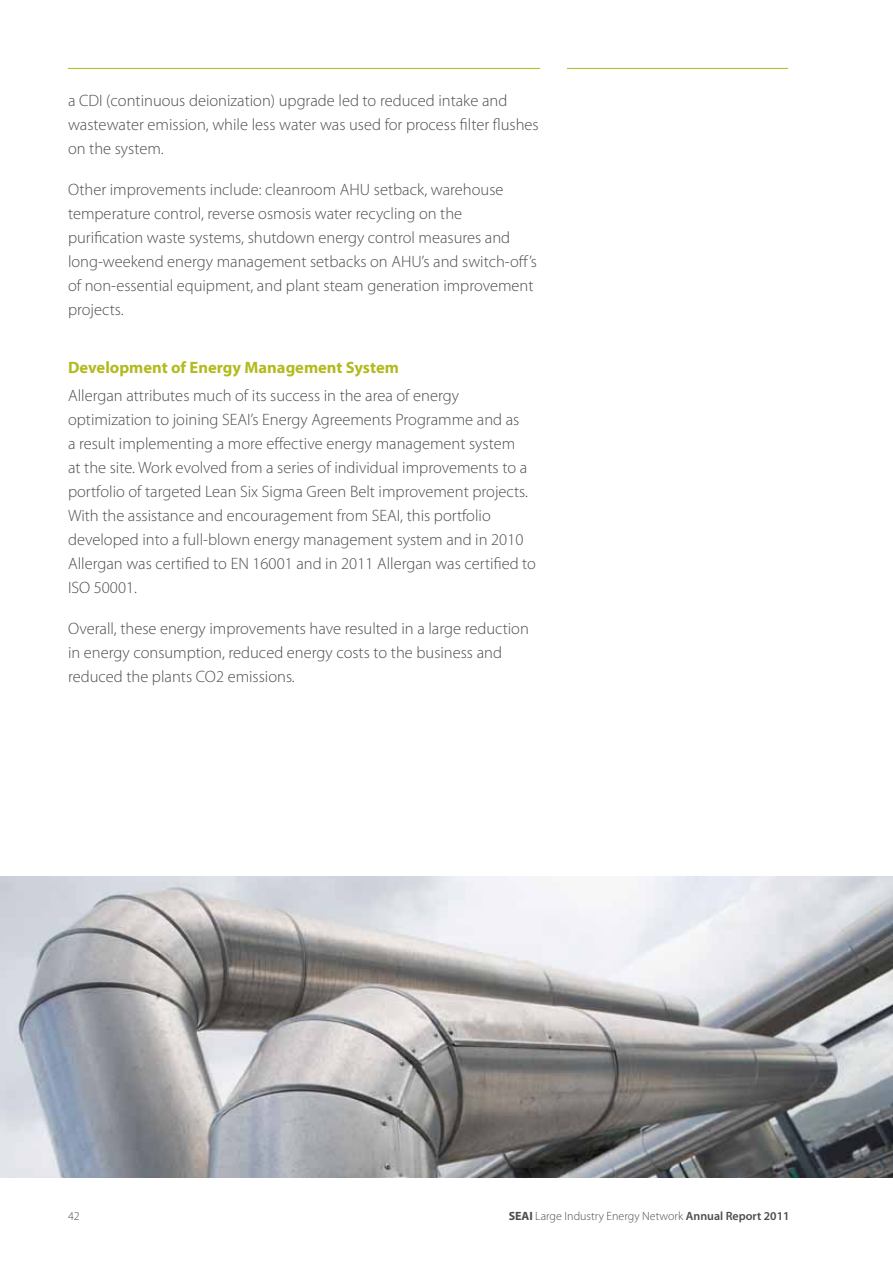
<style>
.page{position:relative;width:893px;height:1263px;background:#fff}
.page>*{position:absolute;margin:0;border:0;box-sizing:border-box;transform-origin:0 0}
.t1{font:300 16.5px/24px "Myriad Pro";color:#4d4d4f}
.t2{font:700 16.5px "Myriad Pro";color:#b2bb1e}
.t3{font:300 12px "Myriad Pro";color:#4d4d4f}
.s1{font-weight:700}
.s2{font-weight:600}
</style>
<div class="page">
<hr style="left:68px;top:68px;width:472px;height:1px;background:#b2bb1e">
<hr style="left:567px;top:68px;width:221px;height:1px;background:#b2bb1e">
<hr style="left:892px;top:0;width:1px;height:1263px;background:#b2bb1e">
<img style="left:0;top:876px;width:893px;height:302px">
<p class="t1" style="left:68px;top:88px;width:472px">a CDI (continuous deionization) upgrade led to reduced intake and wastewater emission, while less water was used for process filter flushes on the system.</p>
<p class="t1" style="left:68px;top:177px;width:471px">Other improvements include: cleanroom AHU setback, warehouse temperature control, reverse osmosis water recycling on the purification waste systems, shutdown energy control measures and long-weekend energy management setbacks on AHU’s and switch-off’s of non-essential equipment, and plant steam generation improvement projects.</p>
<p class="t2" style="left:68px;top:357px;width:332px">Development of Energy Management System</p>
<p class="t1" style="left:68px;top:384px;width:470px">Allergan attributes much of its success in the area of energy optimization to joining SEAI’s Energy Agreements Programme and as<br>a result implementing a more effective energy management system<br>at the site. Work evolved from a series of individual improvements to a portfolio of targeted Lean Six Sigma Green Belt improvement projects.<br>With the assistance and encouragement from SEAI, this portfolio developed into a full-blown energy management system and in 2010<br>Allergan was certified to EN 16001 and in 2011 Allergan was certified to ISO 50001.</p>
<p class="t1" style="left:68px;top:617px;width:462px">Overall, these energy improvements have resulted in a large reduction in energy consumption, reduced energy costs to the business and reduced the plants CO2 emissions.</p>
<p class="t3" style="left:68px;top:1209px;width:13px">42</p>
<p class="t3" style="left:509px;top:1209px;width:282px"><span class="s1">SEAI</span> Large I ndustry Energy Network <span class="s2">Annual Report 2011</span></p>
</div>
